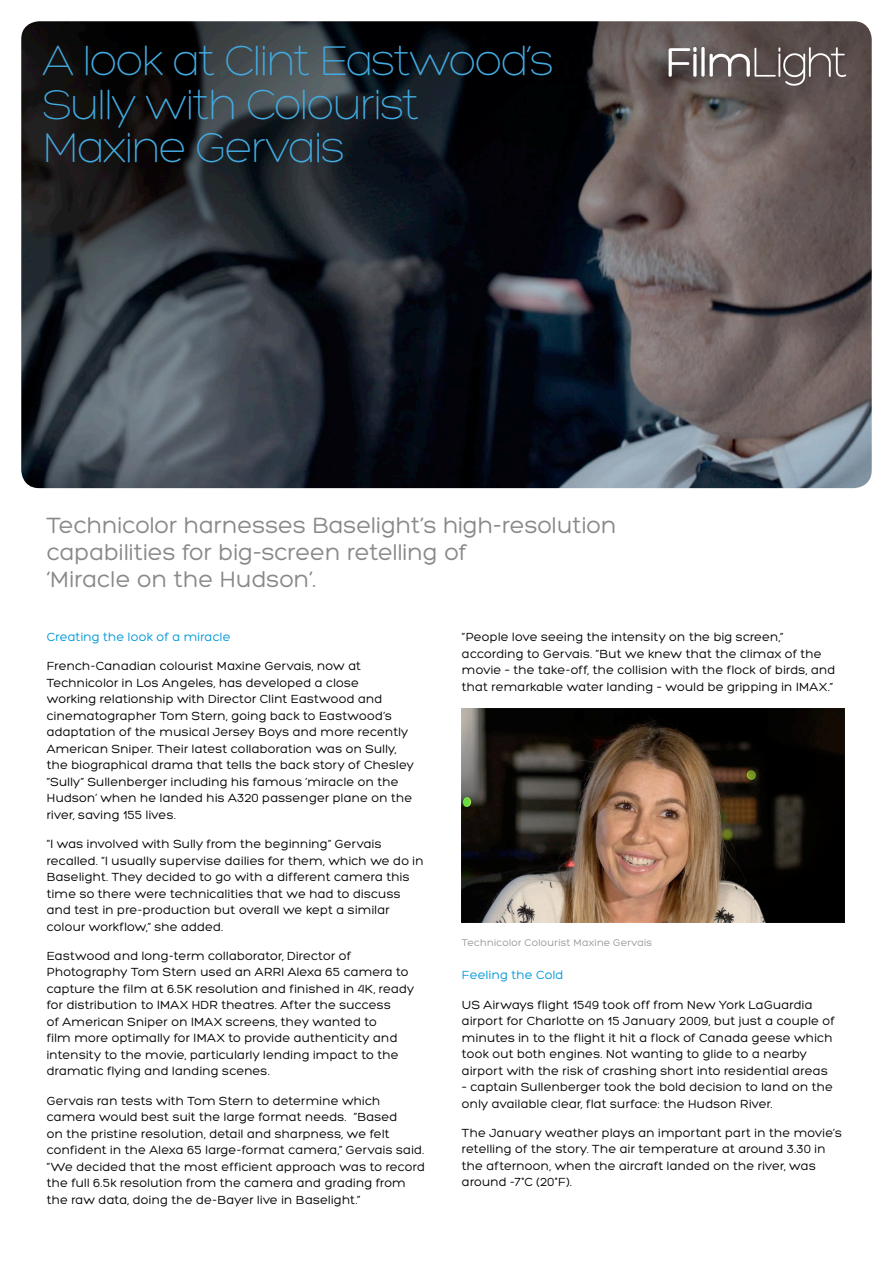
<style>
.page{position:relative;width:893px;height:1263px;background:#fff}
.page>*{position:absolute;margin:0;border:0;box-sizing:border-box;transform-origin:0 0}
.t1{font:300 45px/43.5px "Hero";letter-spacing:-.04em;color:#42abe1}
.t2{font:24px/27px "Hero";color:#8b8988}
.t3{font:12.75px/16.5px "Hero";letter-spacing:.015em;color:#000}
.t4{font:12.75px "Hero";letter-spacing:.015em;color:#0098d8}
.t5{font:10.5px "Hero";letter-spacing:.025em;color:#989898}
</style>
<div class="page">
<img style="left:21px;top:21px;width:851px;height:467px">
<svg style="left:669px;top:46px;width:28px;height:31px"></svg>
<svg style="left:701px;top:47px;width:4px;height:30px"></svg>
<svg style="left:710px;top:47px;width:136px;height:39px;background:#726967"></svg>
<img style="left:462px;top:709px;width:383px;height:214px">
<h1 class="t1" style="left:43px;top:40px;width:513px">A look at Clint Eastwood’s<br>Sully with Colourist<br>Maxine Gervais</h1>
<h2 class="t2" style="left:47px;top:511px;width:571px">Technicolor harnesses Baselight’s high-resolution capabilities for big-screen retelling of<br>‘Miracle on the Hudson’.</h2>
<p class="t4" style="left:47px;top:630px;width:185px">Creating the look of a miracle</p>
<p class="t3" style="left:47px;top:658px;width:369px">French-Canadian colourist Maxine Gervais, now at Technicolor in Los Angeles, has developed a close<br>working relationship with Director Clint Eastwood and cinematographer Tom Stern, going back to Eastwood’s adaptation of the musical Jersey Boys and more recently American Sniper. Their latest collaboration was on Sully, the biographical drama that tells the back story of Chesley “Sully” Sullenberger including his famous ‘miracle on the Hudson’ when he landed his A320 passenger plane on the river, saving 155 lives.</p>
<p class="t3" style="left:47px;top:836px;width:378px">“I was involved with Sully from the beginning” Gervais recalled. “I usually supervise dailies for them, which we do in Baselight. They decided to go with a different camera this time so there were technicalities that we had to discuss and test in pre-production but overall we kept a similar colour workflow,” she added.</p>
<p class="t3" style="left:47px;top:947px;width:369px">Eastwood and long-term collaborator, Director of Photography Tom Stern used an ARRI Alexa 65 camera to capture the film at 6.5K resolution and finished in 4K, ready for distribution to IMAX HDR theatres. After the success<br>of American Sniper on IMAX screens, they wanted to<br>film more optimally for IMAX to provide authenticity and intensity to the movie, particularly lending impact to the dramatic flying and landing scenes.</p>
<p class="t3" style="left:47px;top:1092px;width:380px">Gervais ran tests with Tom Stern to determine which camera would best suit the large format needs. “Based<br>on the pristine resolution, detail and sharpness, we felt confident in the Alexa 65 large-format camera,” Gervais said. “We decided that the most efficient approach was to record the full 6.5k resolution from the camera and grading from the raw data, doing the de-Bayer live in Baselight.”</p>
<p class="t3" style="left:462px;top:629px;width:375px">“People love seeing the intensity on the big screen,” according to Gervais. “But we knew that the climax of the movie – the take-off, the collision with the flock of birds, and that remarkable water landing – would be gripping in IMAX.”</p>
<p class="t5" style="left:462px;top:937px;width:192px">Technicolor Colourist Maxine Gervais</p>
<p class="t4" style="left:462px;top:969px;width:103px">Feeling the Cold</p>
<p class="t3" style="left:462px;top:996px;width:374px">US Airways flight 1549 took off from New York LaGuardia airport for Charlotte on 15 January 2009, but just a couple of minutes in to the flight it hit a flock of Canada geese which took out both engines. Not wanting to glide to a nearby airport with the risk of crashing short into residential areas</p>
<p class="t3" style="left:462px;top:1079px;width:372px">– captain Sullenberger took the bold decision to land on the only available clear, flat surface: the Hudson River.</p>
<p class="t3" style="left:462px;top:1125px;width:382px">The January weather plays an important part in the movie’s retelling of the story. The air temperature at around 3.30 in the afternoon, when the aircraft landed on the river, was around -7˚C (20˚F).</p>
</div>
